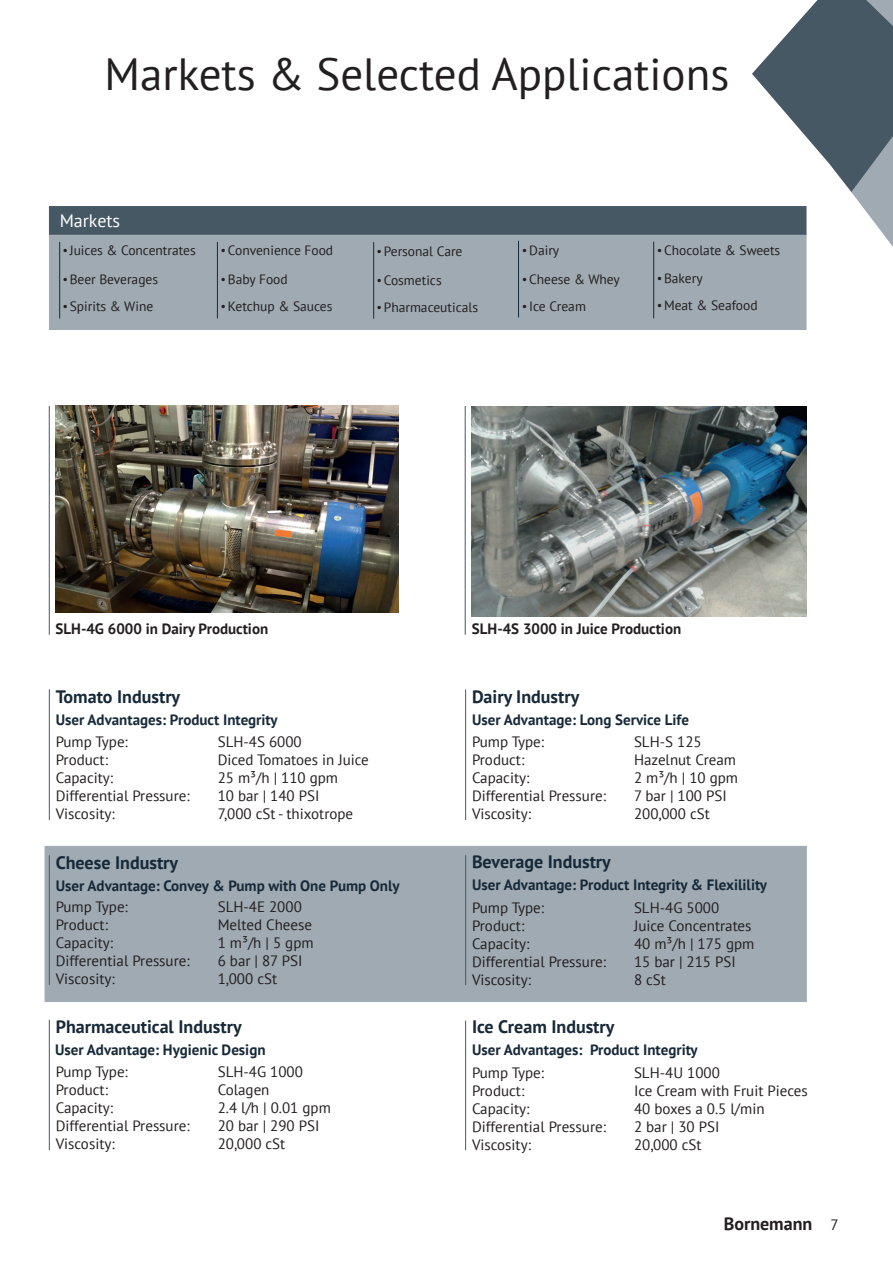
<style>
.page{position:relative;width:893px;height:1263px;background:#fff}
.page>*{position:absolute;margin:0;border:0;box-sizing:border-box;transform-origin:0 0}
.t1{font:45px "PT Sans";color:#231f20}
.t2{font:700 18px "PT Sans";color:#172938}
.t3{font:700 18px "PT Sans";color:#231f20}
.t4{font:18px "PT Sans";color:#fff}
.t5{font:15px "PT Sans";color:#231f20}
.t6{font:700 15px "PT Sans";color:#172938}
.t7{font:700 15px "PT Sans";color:#231f20}
.t8{font:13.5px/28.8px "PT Sans";color:#231f20}
.s1{font-weight:400;font-size:15px}
</style>
<div class="page">
<div style="left:45px;top:846px;width:762px;height:156px;background:#9faab2"></div>
<hr style="left:49px;top:689px;width:1px;height:131px;background:#475865">
<hr style="left:49px;top:855px;width:1px;height:130px;background:#475865">
<hr style="left:49px;top:1020px;width:1px;height:130px;background:#475865">
<hr style="left:465px;top:689px;width:1px;height:131px;background:#475865">
<hr style="left:465px;top:855px;width:1px;height:130px;background:#475865">
<hr style="left:465px;top:1021px;width:1px;height:129px;background:#475865">
<div style="left:49px;top:206px;width:757px;height:29px;background:#475865;border:1px solid #475865"></div>
<div style="left:49px;top:235px;width:757px;height:95px;background:#9faab2"></div>
<hr style="left:217px;top:242px;width:1px;height:76px;background:#172938">
<hr style="left:373px;top:242px;width:1px;height:77px;background:#172938">
<hr style="left:518px;top:241px;width:1px;height:76px;background:#172938">
<hr style="left:653px;top:242px;width:1px;height:76px;background:#172938">
<hr style="left:59px;top:242px;width:1px;height:76px;background:#172938">
<img style="left:56px;top:406px;width:342px;height:206px">
<img style="left:472px;top:406px;width:335px;height:210px">
<hr style="left:465px;top:406px;width:1px;height:229px;background:#475865">
<hr style="left:49px;top:406px;width:1px;height:229px;background:#475865">
<svg style="left:752px;top:0;width:141px;height:264px"></svg>
<h1 class="t1" style="left:105px;top:45px;width:626px">Markets &amp; Selected Applications</h1>
<p class="t4" style="left:60px;top:209px;width:62px">Markets</p>
<p class="t8" style="left:70px;top:236px;width:128px">Juices &amp; Concentrates<br>Beer Beverages</p>
<p class="t8" style="left:70px;top:292px;width:85px">Spirits &amp; Wine</p>
<p class="t8" style="left:228px;top:236px;width:107px">Convenience Food<br>Baby Food</p>
<p class="t8" style="left:228px;top:291px;width:106px">Ketchup &amp; Sauces</p>
<p class="t8" style="left:384px;top:236px;width:80px">Personal Care<br>Cosmetics</p>
<p class="t8" style="left:384px;top:292px;width:96px">Pharmaceuticals</p>
<p class="t8" style="left:529px;top:236px;width:92px">Dairy<br>Cheese &amp; Whey</p>
<p class="t8" style="left:529px;top:292px;width:58px">Ice Cream</p>
<p class="t8" style="left:664px;top:235px;width:118px">Chocolate &amp; Sweets<br>Bakery</p>
<p class="t8" style="left:664px;top:291px;width:95px">Meat &amp; Seafood</p>
<p class="t7" style="left:56px;top:619px;width:214px">SLH-4G 6000 in Dairy Production</p>
<p class="t7" style="left:472px;top:618px;width:211px">SLH-4S 3000 in Juice Production</p>
<p class="t2" style="left:56px;top:684px;width:126px">Tomato Industry</p>
<p class="t6" style="left:56px;top:710px;width:223px">User Advantages: Product Integrity</p>
<p class="t2" style="left:472px;top:684px;width:109px">Dairy Industry</p>
<p class="t6" style="left:472px;top:710px;width:218px">User Advantage: Long Service Life</p>
<p class="t5" style="left:56px;top:732px;width:74px">Pump Type:</p>
<p class="t5" style="left:218px;top:732px;width:86px">SLH-4S 6000</p>
<p class="t5" style="left:56px;top:750px;width:54px">Product:</p>
<p class="t5" style="left:218px;top:750px;width:153px">Diced Tomatoes in Juice</p>
<p class="t5" style="left:56px;top:768px;width:59px">Capacity:</p>
<p class="t5" style="left:218px;top:768px;width:122px">25 m³/h | 110 gpm</p>
<p class="t5" style="left:56px;top:786px;width:136px">Differential Pressure:</p>
<p class="t5" style="left:218px;top:786px;width:103px">10 bar | 140 PSI</p>
<p class="t5" style="left:56px;top:804px;width:61px">Viscosity:</p>
<p class="t5" style="left:218px;top:804px;width:137px">7,000 cSt - thixotrope</p>
<p class="t5" style="left:472px;top:732px;width:74px">Pump Type:</p>
<p class="t5" style="left:634px;top:732px;width:69px">SLH-S 125</p>
<p class="t5" style="left:472px;top:750px;width:54px">Product:</p>
<p class="t5" style="left:634px;top:750px;width:104px">Hazelnut Cream</p>
<p class="t5" style="left:472px;top:768px;width:59px">Capacity:</p>
<p class="t5" style="left:634px;top:768px;width:106px">2 m³/h | 10 gpm</p>
<p class="t5" style="left:472px;top:786px;width:136px">Differential Pressure:</p>
<p class="t5" style="left:634px;top:786px;width:94px">7 bar | 100 PSI</p>
<p class="t5" style="left:472px;top:804px;width:61px">Viscosity:</p>
<p class="t5" style="left:634px;top:804px;width:77px">200,000 cSt</p>
<p class="t2" style="left:56px;top:850px;width:124px">Cheese Industry</p>
<p class="t2" style="left:472px;top:850px;width:140px">Beverage Industry</p>
<p class="t6" style="left:56px;top:876px;width:345px">User Advantage: Convey &amp; Pump with One Pump Only</p>
<p class="t6" style="left:472px;top:875px;width:297px">User Advantage: Product Integrity &amp; Flexilility</p>
<p class="t5" style="left:56px;top:897px;width:74px">Pump Type:</p>
<p class="t5" style="left:218px;top:897px;width:86px">SLH-4E 2000</p>
<p class="t5" style="left:56px;top:915px;width:54px">Product:</p>
<p class="t5" style="left:218px;top:915px;width:96px">Melted Cheese</p>
<p class="t5" style="left:56px;top:933px;width:59px">Capacity:</p>
<p class="t5" style="left:218px;top:933px;width:97px">1 m³/h | 5 gpm</p>
<p class="t5" style="left:56px;top:951px;width:136px">Differential Pressure:</p>
<p class="t5" style="left:218px;top:951px;width:86px">6 bar | 87 PSI</p>
<p class="t5" style="left:56px;top:969px;width:61px">Viscosity:</p>
<p class="t5" style="left:218px;top:969px;width:61px">1,000 cSt</p>
<p class="t5" style="left:472px;top:897px;width:74px">Pump Type:</p>
<p class="t5" style="left:634px;top:897px;width:87px">SLH-4G 5000</p>
<p class="t5" style="left:472px;top:915px;width:54px">Product:</p>
<p class="t5" style="left:634px;top:915px;width:119px">Juice Concentrates</p>
<p class="t5" style="left:472px;top:933px;width:59px">Capacity:</p>
<p class="t5" style="left:634px;top:933px;width:122px">40 m³/h | 175 gpm</p>
<p class="t5" style="left:472px;top:951px;width:136px">Differential Pressure:</p>
<p class="t5" style="left:634px;top:951px;width:103px">15 bar | 215 PSI</p>
<p class="t5" style="left:472px;top:969px;width:61px">Viscosity:</p>
<p class="t5" style="left:634px;top:969px;width:33px">8 cSt</p>
<p class="t2" style="left:56px;top:1015px;width:187px">Pharmaceutical Industry</p>
<p class="t2" style="left:472px;top:1015px;width:144px">Ice Cream Industry</p>
<p class="t6" style="left:55px;top:1039px;width:212px">User Advantage: Hygienic Design</p>
<p class="t6" style="left:472px;top:1040px;width:227px">User Advantages: Product Integrity</p>
<p class="t5" style="left:56px;top:1062px;width:74px">Pump Type:</p>
<p class="t5" style="left:218px;top:1062px;width:87px">SLH-4G 1000</p>
<p class="t5" style="left:56px;top:1080px;width:54px">Product:</p>
<p class="t5" style="left:218px;top:1080px;width:53px">Colagen</p>
<p class="t5" style="left:56px;top:1098px;width:59px">Capacity:</p>
<p class="t5" style="left:218px;top:1098px;width:115px">2.4 l/h | 0.01 gpm</p>
<p class="t5" style="left:56px;top:1116px;width:136px">Differential Pressure:</p>
<p class="t5" style="left:218px;top:1116px;width:103px">20 bar | 290 PSI</p>
<p class="t5" style="left:56px;top:1134px;width:61px">Viscosity:</p>
<p class="t5" style="left:218px;top:1134px;width:69px">20,000 cSt</p>
<p class="t5" style="left:472px;top:1063px;width:74px">Pump Type:</p>
<p class="t5" style="left:634px;top:1063px;width:87px">SLH-4U 1000</p>
<p class="t5" style="left:472px;top:1081px;width:54px">Product:</p>
<p class="t5" style="left:634px;top:1081px;width:175px">Ice Cream with Fruit Pieces</p>
<p class="t5" style="left:472px;top:1099px;width:59px">Capacity:</p>
<p class="t5" style="left:634px;top:1099px;width:132px">40 boxes a 0.5 l/min</p>
<p class="t5" style="left:472px;top:1117px;width:136px">Differential Pressure:</p>
<p class="t5" style="left:634px;top:1117px;width:87px">2 bar | 30 PSI</p>
<p class="t5" style="left:472px;top:1135px;width:61px">Viscosity:</p>
<p class="t5" style="left:634px;top:1135px;width:69px">20,000 cSt</p>
<p class="t3" style="left:724px;top:1211px;width:116px">Bornemann <span class="s1">7</span></p>
</div>
